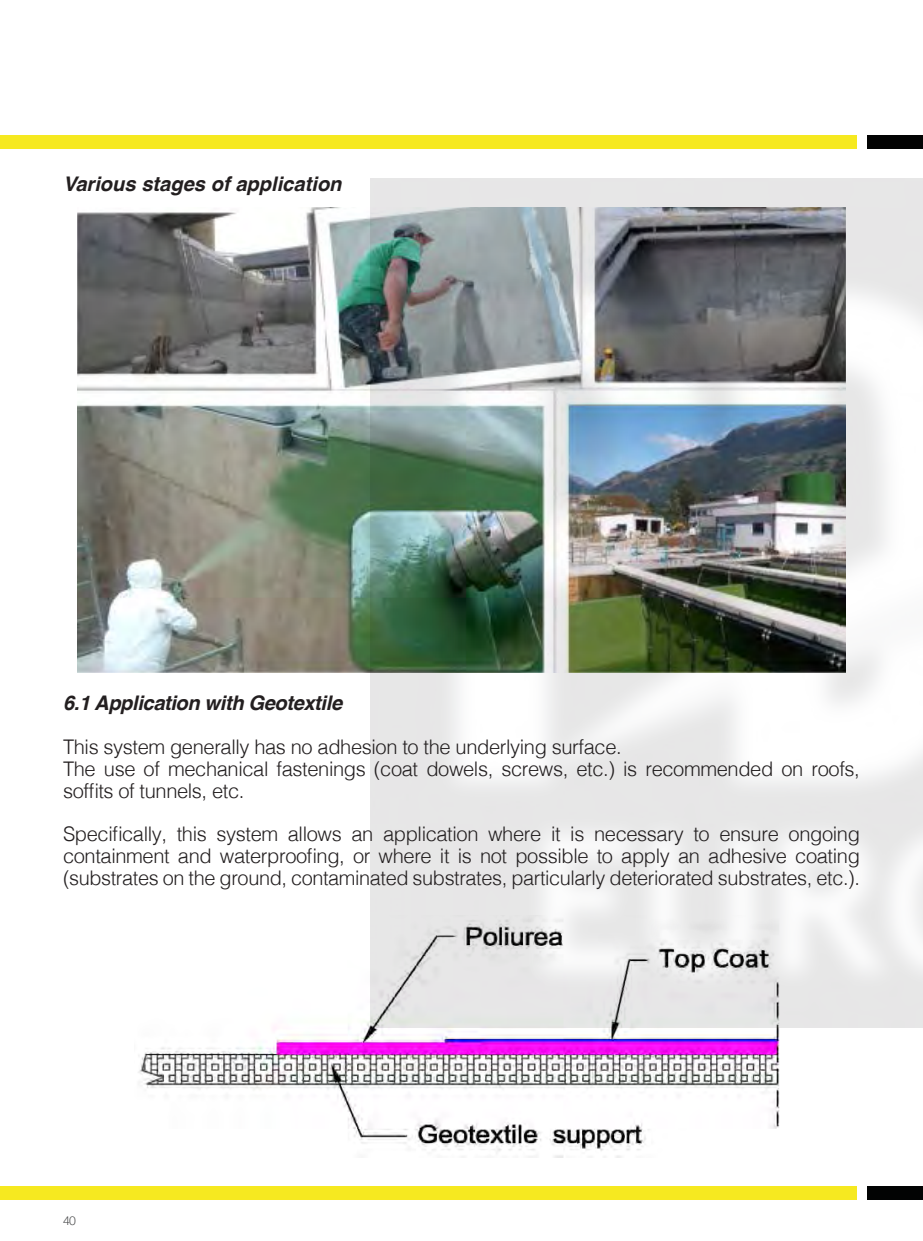
<style>
.page{position:relative;width:923px;height:1241px;background:#fff}
.page>*{position:absolute;margin:0;border:0;box-sizing:border-box;transform-origin:0 0}
.t1{font:300 20.12px/21.9px "Helvetica";letter-spacing:-.02em;color:#231f20}
.t2{font:italic 700 20.12px "Helvetica";letter-spacing:-.02em;color:#231f20}
.t3{font:italic 700 20.12px "Helvetica";color:#231f20}
.t4{font:300 12.25px "Helvetica Neue";color:#4b4c4d}
</style>
<div class="page">
<img style="left:370px;top:179px;width:553px;height:847px">
<div style="left:0;top:1185px;width:857px;height:14px;background:#f6e920"></div>
<div style="left:867px;top:1185px;width:56px;height:14px;background:#020303"></div>
<div style="left:0;top:135px;width:857px;height:14px;background:#f6e920"></div>
<div style="left:867px;top:135px;width:56px;height:14px;background:#020303"></div>
<img style="left:138px;top:915px;width:650px;height:241px">
<img style="left:77px;top:207px;width:768px;height:465px">
<p class="t3" style="left:63px;top:167px;width:280px">Various stages of application</p>
<p class="t2" style="left:63px;top:686px;width:281px">6.1 Application with Geotextile</p>
<p class="t1" style="left:63px;top:734px;width:798px">This system generally has no adhesion to the underlying surface.<br>The use of mechanical fastenings (coat dowels, screws, etc.) is recommended on roofs, soffits of tunnels, etc.</p>
<p class="t1" style="left:63px;top:821px;width:798px;text-align:justify">Specifically, this system allows an application where it is necessary to ensure ongoing containment and waterproofing, or where it is not possible to apply an adhesive coating (substrates on the ground, contaminated substrates, particularly deteriorated substrates, etc.).</p>
<p class="t4" style="left:63px;top:1209px;width:15px">40</p>
</div>
